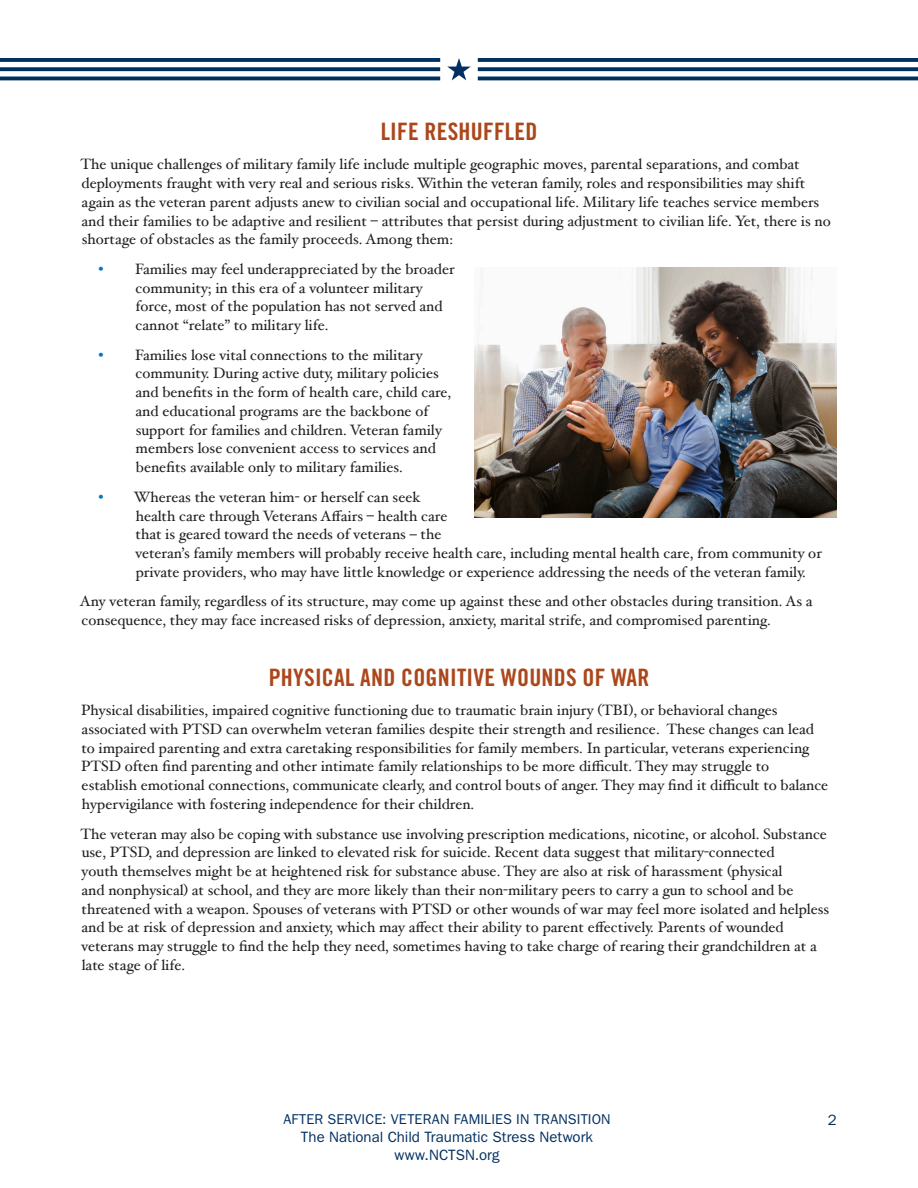
<style>
.page{position:relative;width:918px;height:1188px;background:#fff}
.page>*{position:absolute;margin:0;border:0;box-sizing:border-box;transform-origin:0 0}
.t1{font:24px "Trade Gothic Bold Cond Twenty";letter-spacing:.01em;color:#ab471b}
.t2{font:15px/18.8px "Hoefler Text";color:#231f20}
.Page_number{font:15px "ITC Franklin Gothic Std";color:#002f60}
.t3{font:14.25px "ITC Franklin Gothic Std";letter-spacing:.01em;color:#002f60}
.s1{color:#0077c0}
</style>
<div class="page">
<svg style="left:447px;top:58px;width:24px;height:22px"></svg>
<svg style="left:478px;top:58px;width:440px;height:4px;background:#073464"></svg>
<svg style="left:478px;top:67px;width:440px;height:4px;background:#113c6a"></svg>
<hr style="left:478px;top:77px;width:440px;height:3px;background:#002f60">
<svg style="left:0;top:58px;width:440px;height:4px;background:#073464"></svg>
<svg style="left:0;top:67px;width:440px;height:4px;background:#113c6a"></svg>
<hr style="left:0;top:77px;width:440px;height:3px;background:#002f60">
<img style="left:474px;top:268px;width:363px;height:250px">
<p class="t1" style="left:381px;top:117px;width:158px">LIFE RESHUFFLED</p>
<p class="t2" style="left:81px;top:155px;width:752px">The unique challenges of military family life include multiple geographic moves, parental separations, and combat deployments fraught with very real and serious risks. Within the veteran family, roles and responsibilities may shift again as the veteran parent adjusts anew to civilian social and occupational life. Military life teaches service members and their families to be adaptive and resilient – attributes that persist during adjustment to civilian life. Yet, there is no shortage of obstacles as the family proceeds. Among them:</p>
<p class="t2" style="left:135px;top:259px;width:321px;text-indent:-37px"><span class="s1">•</span> Families may feel underappreciated by the broader community; in this era of a volunteer military force, most of the population has not served and cannot “relate” to military life.</p>
<p class="t2" style="left:136px;top:345px;width:317px;text-indent:-37px"><span class="s1">•</span> Families lose vital connections to the military community. During active duty, military policies and benefits in the form of health care, child care, and educational programs are the backbone of support for families and children. Veteran family members lose convenient access to services and benefits available only to military families.</p>
<p class="t2" style="left:135px;top:487px;width:688px;text-indent:-37px"><span class="s1">•</span> Whereas the veteran him- or herself can seek<br>health care through Veterans Affairs – health care<br>that is geared toward the needs of veterans – the<br>veteran’s family members will probably receive health care, including mental health care, from community or private providers, who may have little knowledge or experience addressing the needs of the veteran family.</p>
<p class="t2" style="left:80px;top:592px;width:734px">Any veteran family, regardless of its structure, may come up against these and other obstacles during transition. As a consequence, they may face increased risks of depression, anxiety, marital strife, and compromised parenting.</p>
<p class="t1" style="left:269px;top:663px;width:382px">PHYSICAL AND COGNITIVE WOUNDS OF WAR</p>
<p class="t2" style="left:81px;top:701px;width:749px">Physical disabilities, impaired cognitive functioning due to traumatic brain injury (TBI), or behavioral changes associated with PTSD can overwhelm veteran families despite their strength and resilience. These changes can lead to impaired parenting and extra caretaking responsibilities for family members. In particular, veterans experiencing PTSD often find parenting and other intimate family relationships to be more difficult. They may struggle to establish emotional connections, communicate clearly, and control bouts of anger. They may find it difficult to balance hypervigilance with fostering independence for their children.</p>
<p class="t2" style="left:81px;top:824px;width:750px">The veteran may also be coping with substance use involving prescription medications, nicotine, or alcohol. Substance use, PTSD, and depression are linked to elevated risk for suicide. Recent data suggest that military-connected<br>youth themselves might be at heightened risk for substance abuse. They are also at risk of harassment (physical<br>and nonphysical) at school, and they are more likely than their non-military peers to carry a gun to school and be threatened with a weapon. Spouses of veterans with PTSD or other wounds of war may feel more isolated and helpless and be at risk of depression and anxiety, which may affect their ability to parent effectively. Parents of wounded veterans may struggle to find the help they need, sometimes having to take charge of rearing their grandchildren at a late stage of life.</p>
<p class="t3" style="left:283px;top:1111px;width:329px">AFTER SERVICE: VETERAN FAMILIES IN TRANSITION</p>
<p class="Page_number" style="left:828px;top:1111px;width:10px">2</p>
<p class="Page_number" style="left:301px;top:1129px;width:294px">The National Child Traumatic Stress Network</p>
<p class="Page_number" style="left:394px;top:1147px;width:107px">www.NCTSN.org</p>
</div>
